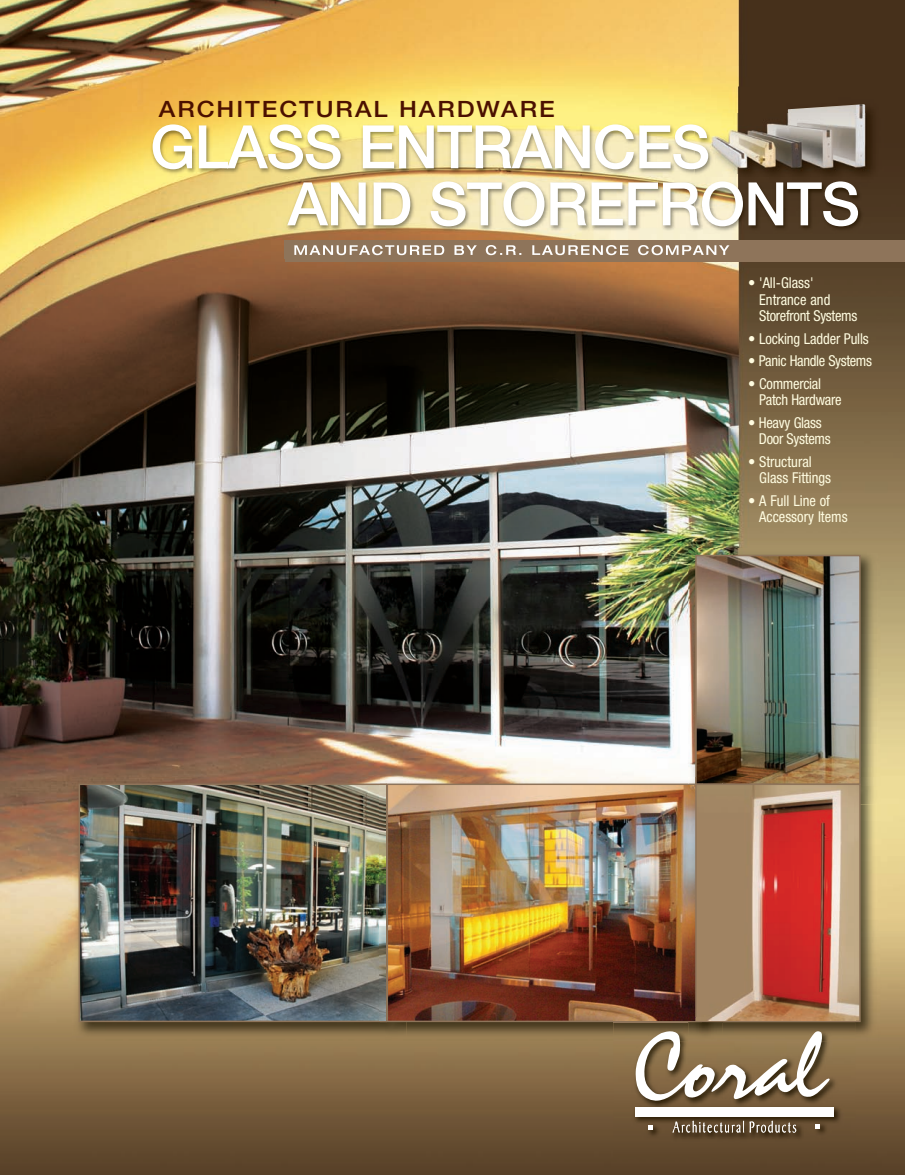
<style>
.page{position:relative;width:905px;height:1175px;background:#fff}
.page>*{position:absolute;margin:0;border:0;box-sizing:border-box;transform-origin:0 0}
.t1{font:500 60px/57px "Helvetica Neue";letter-spacing:-.02em;color:#fff}
.t2{font:500 22.5px "Helvetica Neue";letter-spacing:.08em;color:#4b1000;scale:1.1 1}
.t3{font:condensed 15px/16.5px "Helvetica Neue";letter-spacing:-.01em;color:#fffce0}
</style>
<div class="page">
<img style="left:0;top:0;width:904px;height:1174px">
<img style="left:694px;top:86px;width:210px;height:27px">
<img style="left:712px;top:104px;width:153px;height:9px">
<div style="left:285px;top:241px;width:619px;height:20px;background:#8e745a"></div>
<img style="left:72px;top:777px;width:308px;height:264px">
<img style="left:82px;top:786px;width:298px;height:233px">
<div style="left:79px;top:783px;width:308px;height:239px;border:2px solid #8e745a"></div>
<img style="left:688px;top:548px;width:192px;height:229px">
<img style="left:698px;top:558px;width:159px;height:219px">
<div style="left:695px;top:555px;width:165px;height:230px;border:2px solid #8e745a"></div>
<img style="left:406px;top:777px;width:282px;height:264px">
<img style="left:380px;top:777px;width:26px;height:264px">
<img style="left:380px;top:783px;width:6px;height:239px">
<img style="left:380px;top:785px;width:5px;height:235px">
<img style="left:389px;top:786px;width:299px;height:233px">
<div style="left:386px;top:783px;width:316px;height:239px;border:2px solid #8e745a"></div>
<img style="left:855px;top:777px;width:25px;height:264px">
<svg style="left:880px;top:777px;width:1px;height:27px"></svg>
<img style="left:722px;top:777px;width:137px;height:6px">
<svg style="left:688px;top:777px;width:8px;height:8px"></svg>
<img style="left:696px;top:777px;width:26px;height:6px">
<img style="left:688px;top:785px;width:7px;height:232px">
<img style="left:698px;top:786px;width:159px;height:233px">
<div style="left:695px;top:783px;width:165px;height:239px;border:2px solid #8e745a"></div>
<img style="left:613px;top:1041px;width:242px;height:118px">
<img style="left:613px;top:1017px;width:75px;height:24px">
<img style="left:688px;top:1022px;width:167px;height:19px">
<svg style="left:688px;top:1017px;width:34px;height:6px"></svg>
<img style="left:695px;top:1017px;width:160px;height:5px">
<img style="left:696px;top:1017px;width:159px;height:3px">
<svg style="left:635px;top:1030px;width:195px;height:71px"></svg>
<svg style="left:672px;top:1120px;width:124px;height:12px"></svg>
<div style="left:635px;top:1107px;width:198px;height:9px;background:#fff"></div>
<svg style="left:815px;top:1123px;width:5px;height:5px"></svg>
<svg style="left:648px;top:1124px;width:5px;height:5px"></svg>
<img style="left:41px;top:113px;width:863px;height:146px">
<img style="left:694px;top:113px;width:210px;height:95px">
<img style="left:710px;top:113px;width:159px;height:60px">
<img style="left:285px;top:241px;width:619px;height:18px">
<img style="left:294px;top:245px;width:284px;height:10px">
<p class="t2" style="left:159px;top:96px;width:361px">ARCHITECTURAL HARDWARE</p>
<p class="t1" style="left:288px;top:118px;width:574px;text-indent:-138px">GLASS ENTRANCES<br>AND STOREFRONTS</p>
<p class="t3" style="left:759px;top:274px;width:100px;text-indent:-11px">• 'All-Glass'<br>Entrance and<br>Storefront Systems</p>
<p class="t3" style="left:748px;top:330px;width:122px">• Locking Ladder Pulls</p>
<p class="t3" style="left:748px;top:352px;width:125px">• Panic Handle Systems</p>
<p class="t3" style="left:759px;top:375px;width:84px;text-indent:-11px">• Commercial<br>Patch Hardware</p>
<p class="t3" style="left:758px;top:414px;width:73px;text-indent:-11px">• Heavy Glass<br>Door Systems</p>
<p class="t3" style="left:759px;top:453px;width:73px;text-indent:-11px">• Structural<br>Glass Fittings</p>
<p class="t3" style="left:759px;top:492px;width:90px;text-indent:-11px">• A Full Line of<br>Accessory Items</p>
</div>
